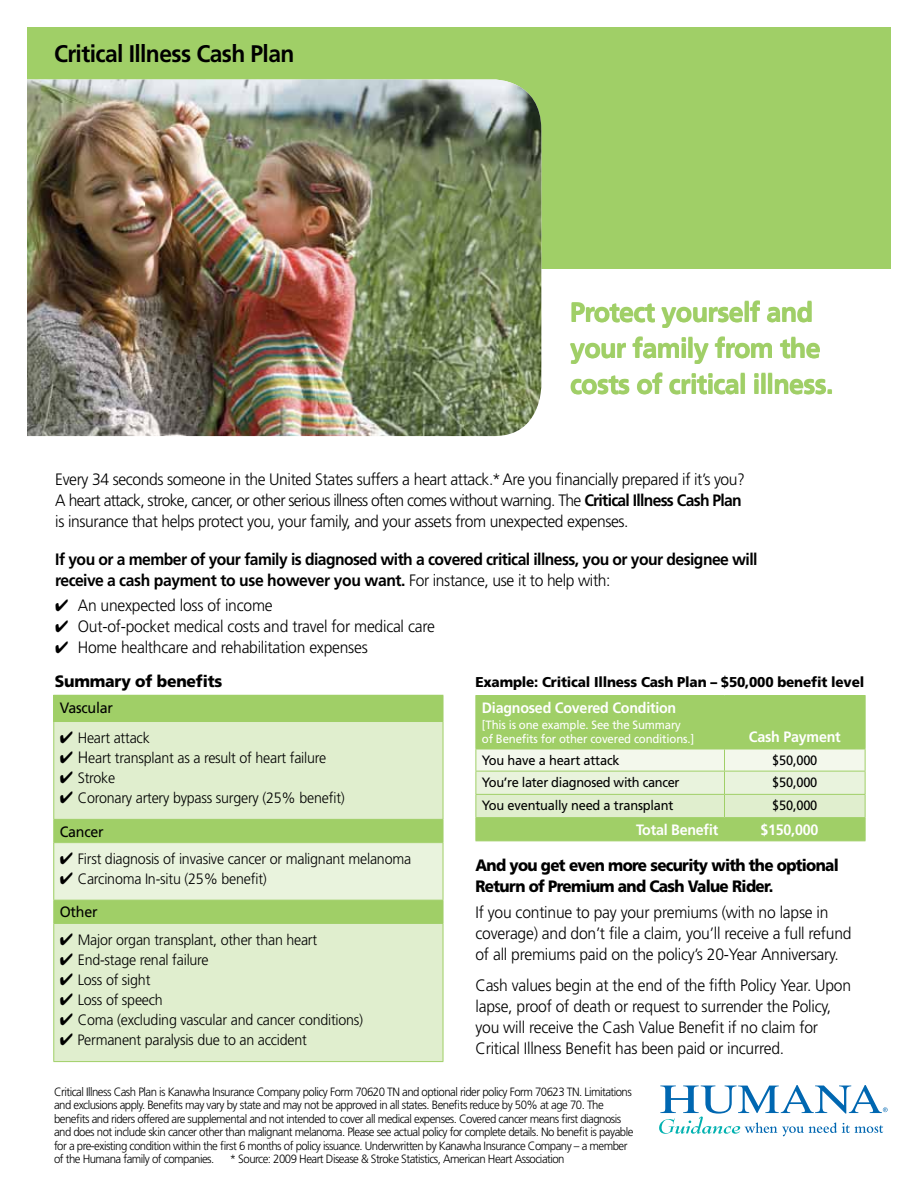
<style>
.page{position:relative;width:918px;height:1188px;background:#fff}
.page>*{position:absolute;margin:0;border:0;box-sizing:border-box;transform-origin:0 0}
.t1{font:700 27px/36px "Frutiger";letter-spacing:-.025em;color:#a0cf67}
.t2{font:700 24px "Frutiger";letter-spacing:-.025em;color:#000;scale:.95 1}
.t3{font:300 16.5px/21px "Frutiger";letter-spacing:-.015em;color:#000;scale:.95 1}
.t4{font:700 16.5px/21px "Frutiger";letter-spacing:-.035em;color:#000;scale:.95 1}
.t5{font:900 16.5px/21px "Frutiger";letter-spacing:-.045em;color:#000;scale:.92 1}
.t6{font:900 16.5px "Frutiger";letter-spacing:-.015em;color:#000;scale:.95 1}
.t7{font:300 15px "Frutiger";letter-spacing:-.015em;color:#000;scale:.95 1}
.t8{font:700 15px "Frutiger";letter-spacing:-.015em;color:#fff;scale:.95 1}
.t9{font:15px "Frutiger";letter-spacing:-.015em;color:#000;scale:.95 1}
.t10{font:900 14.25px "Frutiger";letter-spacing:-.015em;color:#000;scale:.95 1}
.t11{font:13.5px "Frutiger";letter-spacing:-.015em;color:#000;scale:.95 1}
.t12{font:300 12px/13.5px "Frutiger";letter-spacing:-.045em;color:#000;scale:.95 1}
.t13{font:12px/13.5px "Frutiger";letter-spacing:-.015em;color:#fff;scale:.95 1}
.s1{font-weight:700}
.s2{font-weight:300}
.s3{font-size:16.5px}
</style>
<div class="page">
<div style="left:27px;top:27px;width:864px;height:241px;background:#a0cf67"></div>
<img style="left:27px;top:80px;width:514px;height:356px">
<div style="left:477px;top:696px;width:388px;height:53px;background:#a0cf67"></div>
<hr style="left:476px;top:695px;width:248px;height:1px;background:#a0cf67">
<hr style="left:476px;top:696px;width:1px;height:53px;background:#a0cf67">
<hr style="left:724px;top:695px;width:142px;height:1px;background:#a0cf67">
<hr style="left:724px;top:696px;width:1px;height:53px;background:#a0cf67">
<hr style="left:865px;top:696px;width:1px;height:53px;background:#a0cf67">
<hr style="left:476px;top:840px;width:248px;height:1px;background:#a0cf67">
<hr style="left:724px;top:840px;width:142px;height:1px;background:#a0cf67">
<svg style="left:476px;top:749px;width:390px;height:91px;background:#d5e9bd"></svg>
<hr style="left:476px;top:817px;width:248px;height:1px;background:#a0cf67">
<hr style="left:724px;top:817px;width:142px;height:1px;background:#a0cf67">
<hr style="left:476px;top:771px;width:248px;height:1px;background:#a0cf67">
<hr style="left:724px;top:771px;width:142px;height:1px;background:#a0cf67">
<hr style="left:476px;top:794px;width:248px;height:1px;background:#a0cf67">
<hr style="left:724px;top:794px;width:142px;height:1px;background:#a0cf67">
<svg style="left:659px;top:1085px;width:229px;height:51px"></svg>
<div style="left:54px;top:695px;width:389px;height:27px;background:#a0cf67"></div>
<div style="left:54px;top:722px;width:389px;height:339px;background:#e0eece"></div>
<hr style="left:443px;top:722px;width:1px;height:97px;background:#a0cf67">
<hr style="left:53px;top:695px;width:390px;height:1px;background:#a0cf67">
<svg style="left:53px;top:696px;width:1px;height:25px"></svg>
<hr style="left:53px;top:721px;width:390px;height:1px;background:#a0cf67">
<hr style="left:53px;top:722px;width:1px;height:97px;background:#a0cf67">
<hr style="left:53px;top:923px;width:390px;height:1px;background:#a0cf67">
<hr style="left:443px;top:924px;width:1px;height:137px;background:#a0cf67">
<hr style="left:53px;top:1061px;width:390px;height:1px;background:#a0cf67">
<hr style="left:53px;top:924px;width:1px;height:137px;background:#a0cf67">
<svg style="left:443px;top:696px;width:1px;height:25px"></svg>
<svg style="left:53px;top:819px;width:391px;height:104px;background:#c7e2a7"></svg>
<h2 class="t2" style="left:54px;top:39px;width:255px">Critical Illness Cash Plan</h2>
<h1 class="t1" style="left:570px;top:295px;width:265px">Protect yourself and your family from the costs of critical illness.</h1>
<p class="t3" style="left:55px;top:469px;width:728px">Every 34 seconds someone in the United States suffers a heart attack.* Are you financially prepared if it’s you?<br>A heart attack, stroke, cancer, or other serious illness often comes without warning. The <span class="s1">Critical Illness Cash Plan </span>is insurance that helps protect you, your family, and your assets from unexpected expenses.</p>
<p class="t4" style="left:55px;top:549px;width:741px">If you or a member of your family is diagnosed with a covered critical illness, you or your designee will receive a cash payment to use however you want. <span class="s2">For instance, use it to help with:</span></p>
<p class="t3" style="left:55px;top:595px;width:230px">✔ An unexpected loss of income</p>
<p class="t3" style="left:55px;top:616px;width:401px">✔ Out-of-pocket medical costs and travel for medical care</p>
<p class="t3" style="left:55px;top:637px;width:330px">✔ Home healthcare and rehabilitation expenses</p>
<p class="t10" style="left:476px;top:673px;width:411px">Example: Critical Illness Cash Plan – $50,000 benefit level</p>
<p class="t8" style="left:482px;top:699px;width:206px">Diagnosed Covered Condition</p>
<p class="t13" style="left:482px;top:719px;width:225px">[This is one example. See the Summary of Benefits for other covered conditions.]</p>
<p class="t8" style="left:749px;top:728px;width:98px">Cash Payment</p>
<p class="t11" style="left:482px;top:752px;width:147px">You have a heart attack</p>
<p class="t11" style="left:772px;top:752px;width:49px">$50,000</p>
<p class="t11" style="left:482px;top:775px;width:210px">You’re later diagnosed with cancer</p>
<p class="t11" style="left:772px;top:775px;width:49px">$50,000</p>
<p class="t11" style="left:482px;top:798px;width:203px">You eventually need a transplant</p>
<p class="t11" style="left:772px;top:798px;width:49px">$50,000</p>
<p class="t8" style="left:636px;top:821px;width:88px">Total Benefit</p>
<p class="t8" style="left:760px;top:821px;width:62px">$150,000</p>
<p class="t5" style="left:476px;top:855px;width:396px">And you get even more security with the optional<br>Return of Premium and Cash Value Rider.</p>
<p class="t3" style="left:476px;top:902px;width:397px">If you continue to pay your premiums (with no lapse in coverage) and don’t file a claim, you’ll receive a full refund of all premiums paid on the policy’s 20-Year Anniversary.</p>
<p class="t3" style="left:476px;top:975px;width:397px">Cash values begin at the end of the fifth Policy Year. Upon lapse, proof of death or request to surrender the Policy, you will receive the Cash Value Benefit if no claim for Critical Illness Benefit has been paid or incurred.</p>
<p class="t6" style="left:55px;top:671px;width:178px">Summary of benefits</p>
<p class="t9" style="left:60px;top:698px;width:58px">Vascular</p>
<p class="t7" style="left:60px;top:729px;width:96px">✔ Heart attack</p>
<p class="t7" style="left:60px;top:749px;width:282px">✔ <span class="s3">H</span>eart transplant as a result of heart failure</p>
<p class="t7" style="left:60px;top:769px;width:60px">✔ Stroke</p>
<p class="t7" style="left:60px;top:790px;width:302px">✔ Coronary artery bypass surgery (25% benefit)</p>
<p class="t9" style="left:60px;top:823px;width:48px">Cancer</p>
<p class="t7" style="left:60px;top:850px;width:371px">✔ First diagnosis of invasive cancer or malignant melanoma</p>
<p class="t7" style="left:60px;top:870px;width:220px">✔ Carcinoma In-situ (25% benefit)</p>
<p class="t9" style="left:60px;top:903px;width:41px">Other</p>
<p class="t7" style="left:60px;top:931px;width:273px">✔ Major organ transplant, other than heart</p>
<p class="t7" style="left:60px;top:951px;width:158px">✔ End-stage renal failure</p>
<p class="t7" style="left:60px;top:971px;width:97px">✔ Loss of sight</p>
<p class="t7" style="left:60px;top:991px;width:110px">✔ Loss of speech</p>
<p class="t7" style="left:60px;top:1012px;width:321px">✔ Coma (excluding vascular and cancer conditions)</p>
<p class="t7" style="left:60px;top:1032px;width:262px">✔ Permanent paralysis due to an accident</p>
<p class="t12" style="left:54px;top:1085px;width:611px">Critical Illness Cash Plan is Kanawha Insurance Company policy Form 70620 TN and optional rider policy Form 70623 TN. Limitations and exclusions apply. Benefits may vary by state and may not be approved in all states. Benefits reduce by 50% at age 70. The benefits and riders offered are supplemental and not intended to cover all medical expenses. Covered cancer means first diagnosis and does not include skin cancer other than malignant melanoma. Please see actual policy for complete details. No benefit is payable for a pre-existing condition within the first 6 months of policy issuance. Underwritten by Kanawha Insurance Company – a member of the Humana family of companies.</p>
<p class="t12" style="left:230px;top:1152px;width:354px">* Source: 2009 Heart Disease &amp; Stroke Statistics, American Heart Association</p>
</div>
